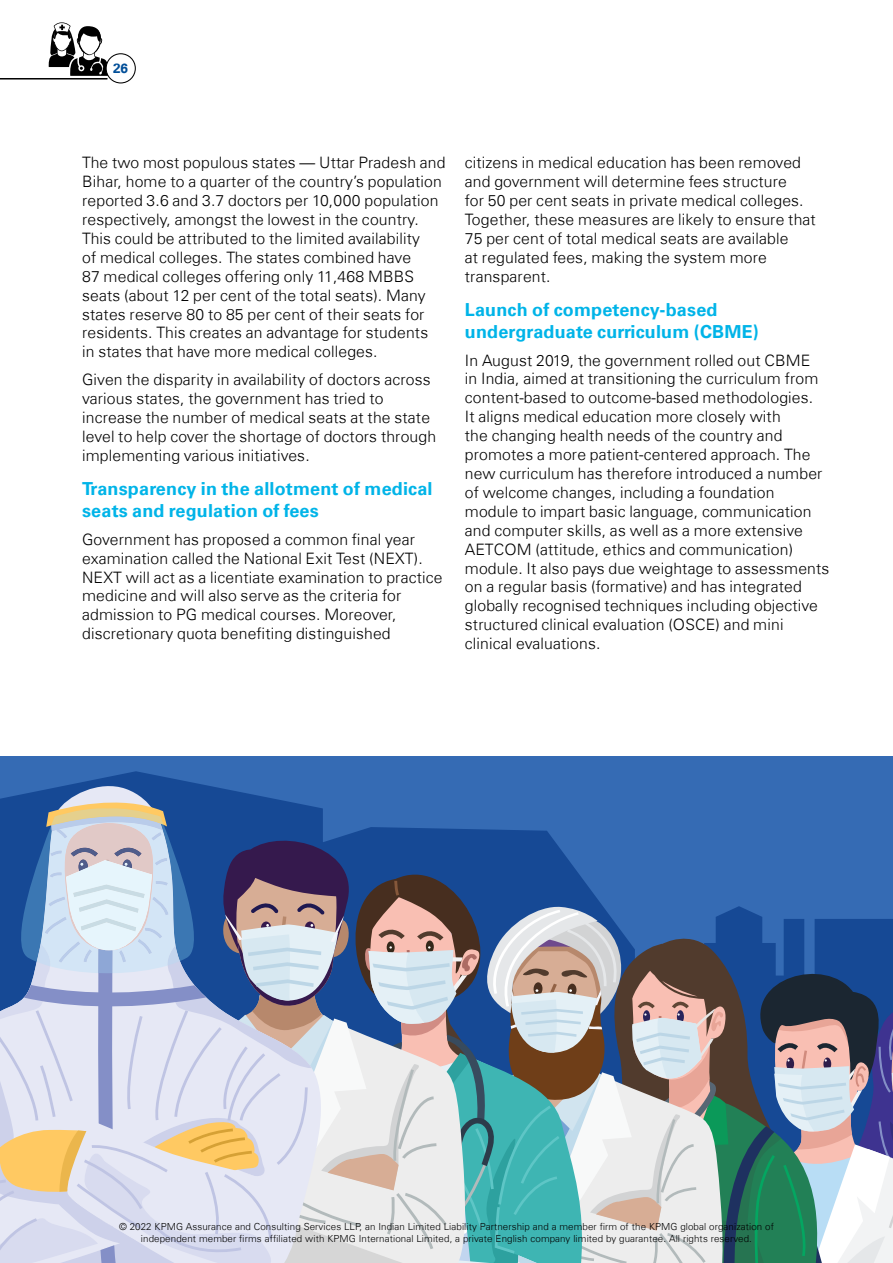
<style>
.page{position:relative;width:893px;height:1263px;background:#fff}
.page>*{position:absolute;margin:0;border:0;box-sizing:border-box;transform-origin:0 0}
.t1{font:700 18px/21.6px "Universfor KPMG";letter-spacing:.01em;color:#00b4e8}
.t2{font:300 15.75px/18.9px "Universfor KPMG";letter-spacing:.01em;color:#000}
.t3{font:700 13.5px "Universfor KPMG";color:#004e98}
.t4{font:300 9.75px/12px "Universfor KPMG";letter-spacing:.01em;color:#000;text-align:center}
</style>
<div class="page">
<div style="left:0;top:757px;width:893px;height:506px;background:#356bb4"></div>
<svg style="left:30px;top:779px;width:214px;height:14px;fill:#164995"></svg>
<svg style="left:0;top:793px;width:893px;height:470px"></svg>
<svg style="left:49px;top:22px;width:60px;height:54px"></svg>
<div style="left:106px;top:54px;width:29px;height:29px;background:#fff;border-radius:50%"></div>
<div style="left:106px;top:53px;width:30px;height:30px;border:1px solid #000;border-radius:50%"></div>
<hr style="left:0;top:78px;width:107px;height:2px;background:#000">
<p class="t3" style="left:113px;top:60px;width:17px">26</p>
<p class="t2" style="left:82px;top:153px;width:365px">The two most populous states — Uttar Pradesh and Bihar, home to a quarter of the country’s population reported 3.6 and 3.7 doctors per 10,000 population respectively, amongst the lowest in the country.<br>This could be attributed to the limited availability<br>of medical colleges. The states combined have<br>87 medical colleges offering only 11,468 MBBS seats (about 12 per cent of the total seats). Many states reserve 80 to 85 per cent of their seats for residents. This creates an advantage for students<br>in states that have more medical colleges.</p>
<p class="t2" style="left:82px;top:370px;width:356px">Given the disparity in availability of doctors across various states, the government has tried to increase the number of medical seats at the state level to help cover the shortage of doctors through implementing various initiatives.</p>
<p class="t1" style="left:82px;top:478px;width:352px">Transparency in the allotment of medical seats and regulation of fees</p>
<p class="t2" style="left:82px;top:530px;width:362px">Government has proposed a common final year examination called the National Exit Test (NEXT).<br>NEXT will act as a licentiate examination to practice medicine and will also serve as the criteria for admission to PG medical courses. Moreover, discretionary quota benefiting distinguished</p>
<p class="t2" style="left:465px;top:153px;width:352px">citizens in medical education has been removed and government will determine fees structure<br>for 50 per cent seats in private medical colleges.<br>Together, these measures are likely to ensure that 75 per cent of total medical seats are available<br>at regulated fees, making the system more transparent.</p>
<p class="t1" style="left:465px;top:299px;width:295px">Launch of competency-based undergraduate curriculum (CBME)</p>
<p class="t2" style="left:465px;top:350px;width:366px">In August 2019, the government rolled out CBME<br>in India, aimed at transitioning the curriculum from content-based to outcome-based methodologies.<br>It aligns medical education more closely with<br>the changing health needs of the country and promotes a more patient-centered approach. The new curriculum has therefore introduced a number of welcome changes, including a foundation module to impart basic language, communication and computer skills, as well as a more extensive AETCOM (attitude, ethics and communication) module. It also pays due weightage to assessments on a regular basis (formative) and has integrated globally recognised techniques including objective structured clinical evaluation (OSCE) and mini clinical evaluations.</p>
<p class="t4" style="left:119px;top:1221px;width:656px">© 2022 KPMG Assurance and Consulting Services LLP, an Indian Limited Liability Partnership and a member firm of the KPMG global organization of independent member firms affiliated with KPMG International Limited, a private English company limited by guarantee. All rights reserved.</p>
</div>
